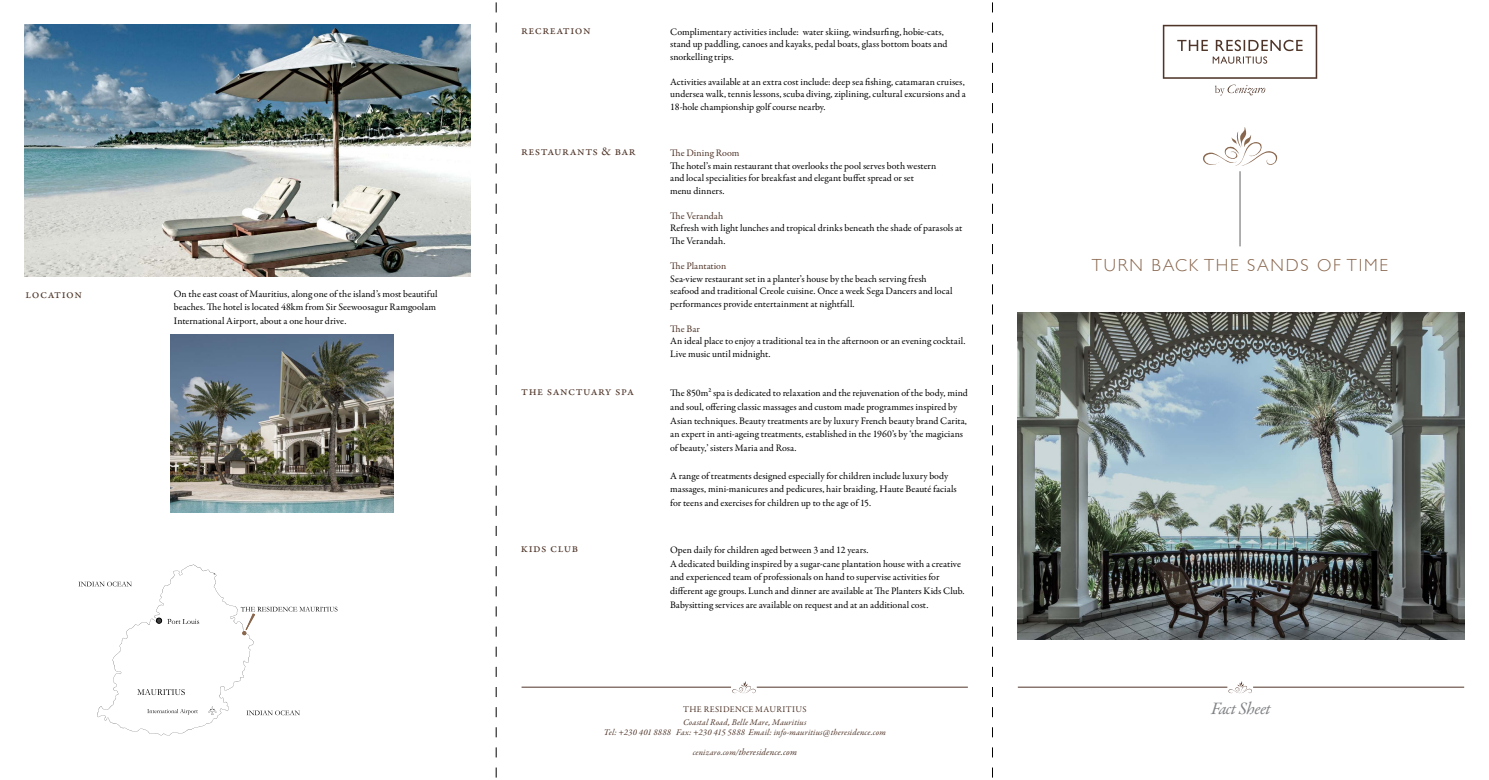
<style>
.page{position:relative;width:1489px;height:780px;background:#fff}
.page>*{position:absolute;margin:0;border:0;box-sizing:border-box;transform-origin:0 0}
.t1{font:300 17.5px "Gill Sans";letter-spacing:.1em;color:#89674e}
.t2{font:italic 17.5px "Garamond Premr Pro";letter-spacing:-.03em;color:#808285}
.t3{font:12.5px "Garamond Premr Pro";letter-spacing:.04em;color:#4f3529}
.t4{font:10px/13.8px "Garamond Premr Pro";letter-spacing:.015em;color:#000}
.t5{font:10px "Garamond Premr Pro";letter-spacing:-.005em;color:#4f3529}
.t6{font:italic 9.38px "Garamond Premr Pro";letter-spacing:.01em;color:#4f3529}
.t7{font:italic 8.75px/10px "Garamond Premr Pro";letter-spacing:.02em;color:#4f3529;text-align:center}
.t8{font:8.75px "Garamond Premr Pro";letter-spacing:.05em;color:#4f3529}
.s1{font-size:8.75px}
</style>
<div class="page">
<hr style="left:1239px;top:171px;width:1px;height:75px;background:#808285">
<img style="left:1017px;top:312px;width:446px;height:327px">
<svg style="left:78px;top:564px;width:259px;height:172px"></svg>
<svg style="left:1215px;top:85px;width:50px;height:11px"></svg>
<svg style="left:1162px;top:25px;width:155px;height:54px"></svg>
<svg style="left:1203px;top:127px;width:74px;height:39px"></svg>
<hr style="left:1017px;top:687px;width:210px;height:1px;background:#4f3529">
<hr style="left:1252px;top:687px;width:211px;height:1px;background:#4f3529">
<svg style="left:1227px;top:681px;width:24px;height:12px"></svg>
<hr style="left:521px;top:687px;width:210px;height:1px;background:#4f3529">
<hr style="left:756px;top:687px;width:211px;height:1px;background:#4f3529">
<svg style="left:732px;top:681px;width:23px;height:12px"></svg>
<img style="left:170px;top:334px;width:223px;height:178px">
<img style="left:25px;top:25px;width:446px;height:251px">
<svg style="left:496px;top:2px;width:1px;height:776px"></svg>
<svg style="left:992px;top:2px;width:1px;height:776px"></svg>
<p class="t3" style="left:25px;top:287px;width:58px">location</p>
<p class="t4" style="left:174px;top:287px;width:265px">On the east coast of Mauritius, along one of the island’s most beautiful beaches. The hotel is located 48km from Sir Seewoosagur Ramgoolam<br>International Airport, about a one hour drive.</p>
<p class="t3" style="left:521px;top:22px;width:71px">recreation</p>
<p class="t4" style="left:670px;top:26px;width:279px;line-height:12.5px">Complimentary activities include: water skiing, windsurfing, hobie-cats, stand up paddling, canoes and kayaks, pedal boats, glass bottom boats and snorkelling trips.</p>
<p class="t4" style="left:670px;top:76px;width:297px;line-height:12.5px;text-align:justify">Activities available at an extra cost include: deep sea fishing, catamaran cruises, undersea walk, tennis lessons, scuba diving, ziplining, cultural excursions and a 18-hole championship golf course nearby.</p>
<p class="t3" style="left:521px;top:144px;width:116px">restaurants &amp; bar</p>
<p class="t5" style="left:670px;top:147px;width:71px">The Dining Room</p>
<p class="t4" style="left:670px;top:160px;width:267px;line-height:12.5px">The hotel’s main restaurant that overlooks the pool serves both western and local specialities for breakfast and elegant buffet spread or set menu dinners.</p>
<p class="t5" style="left:670px;top:210px;width:55px">The Verandah</p>
<p class="t4" style="left:670px;top:222px;width:294px;line-height:12.5px">Refresh with light lunches and tropical drinks beneath the shade of parasols at<br>The Verandah.</p>
<p class="t5" style="left:670px;top:260px;width:58px">The Plantation</p>
<p class="t4" style="left:670px;top:272px;width:284px;line-height:12.5px">Sea-view restaurant set in a planter’s house by the beach serving fresh seafood and traditional Creole cuisine. Once a week Sega Dancers and local performances provide entertainment at nightfall.</p>
<p class="t5" style="left:670px;top:322px;width:31px">The Bar</p>
<p class="t4" style="left:670px;top:335px;width:297px;line-height:12.5px">An ideal place to enjoy a traditional tea in the afternoon or an evening cocktail.<br>Live music until midnight.</p>
<h1 class="t1" style="left:1091px;top:251px;width:297px">TURN BACK THE SANDS OF TIME</h1>
<p class="t3" style="left:521px;top:383px;width:114px">the sanctuary spa</p>
<p class="t4" style="left:670px;top:386px;width:299px">The 850m² spa is dedicated to relaxation and the rejuvenation of the body, mind and soul, offering classic massages and custom made programmes inspired by Asian techniques. Beauty treatments are by luxury French beauty brand Carita, an expert in anti-ageing treatments, established in the 1960’s by ‘the magicians of beauty,’ sisters Maria and Rosa.</p>
<p class="t4" style="left:670px;top:469px;width:288px">A range of treatments designed especially for children include luxury body massages, mini-manicures and pedicures, hair braiding, Haute Beauté facials for teens and exercises for children up to the age of 15.</p>
<p class="t3" style="left:521px;top:540px;width:59px">kids club</p>
<p class="t4" style="left:670px;top:543px;width:296px">Open daily for children aged between 3 and 12 years.<br>A dedicated building inspired by a sugar-cane plantation house with a creative and experienced team of professionals on hand to supervise activities for different age groups. Lunch and dinner are available at The Planters Kids Club.<br>Babysitting services are available on request and at an additional cost.</p>
<p class="t8" style="left:683px;top:704px;width:124px">The Residence MAURITIUS</p>
<h1 class="t2" style="left:1210px;top:697px;width:61px">Fact Sheet</h1>
<p class="t7" style="left:603px;top:717px;width:283px">Coastal Road, Belle Mare, Mauritius<br>Tel: +230 401 8888 Fax: +230 415 5888 Email: info-mauritius@theresidence.com</p>
<p class="t6" style="left:692px;top:746px;width:106px"><span class="s1">cenizaro.com/</span>theresidence.com</p>
</div>
